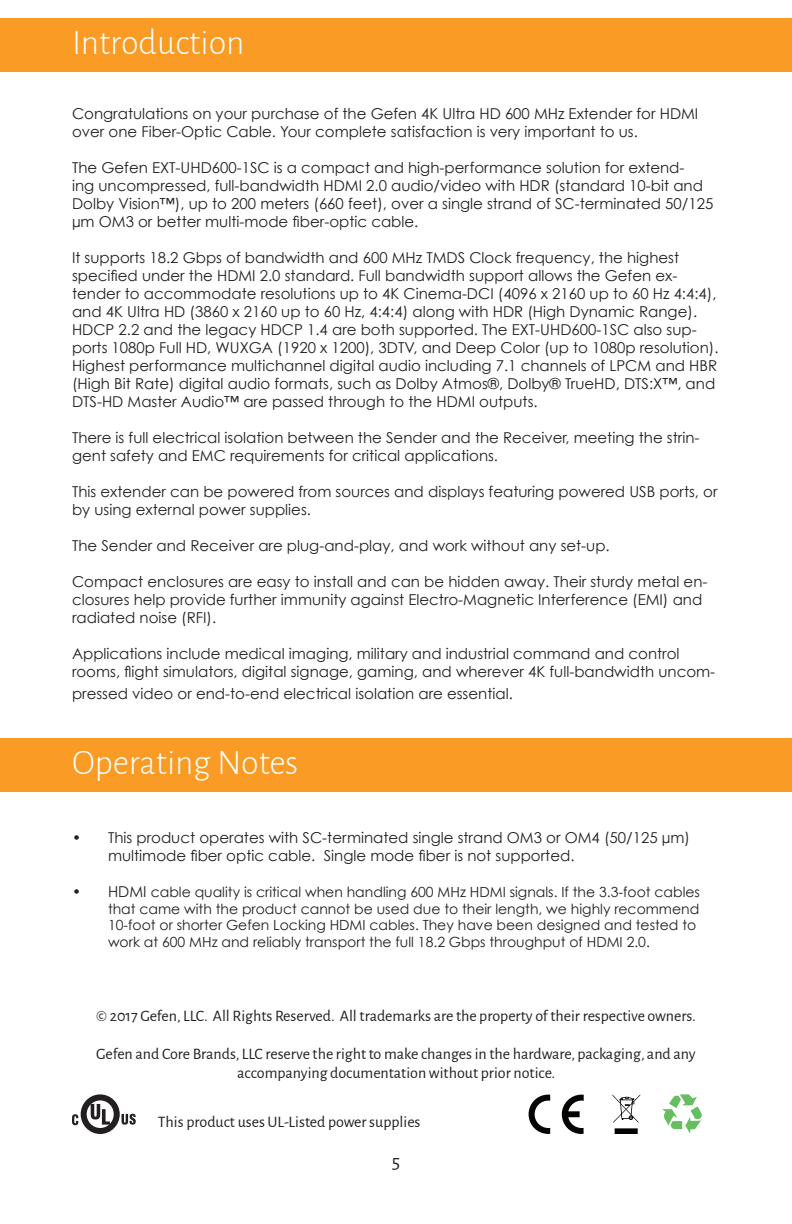
<style>
.page{position:relative;width:792px;height:1224px;background:#fff}
.page>*{position:absolute;margin:0;border:0;box-sizing:border-box;transform-origin:0 0}
.Non-TOC_Page_Title{font:300 36px "Alegreya Sans";color:#fff}
.t1{font:20px "Alegreya Sans";color:#231f20}
.General_Text{font:16px/19.2px "Alegreya Sans";color:#231f20;text-align:center}
.t2{font:15px/18px "Century Gothic";color:#231f20}
.t3{font:14px/16.8px "Century Gothic";color:#231f20}
.s1{font-size:15px}
</style>
<div class="page">
<div style="left:0;top:18px;width:792px;height:54px;background:#f99b24"></div>
<div style="left:81px;top:1094px;width:39px;height:40px;border:6px solid #231f20;border-radius:50%"></div>
<svg style="left:91px;top:1104px;width:19px;height:21px"></svg>
<svg style="left:72px;top:1114px;width:6px;height:11px"></svg>
<svg style="left:122px;top:1114px;width:14px;height:11px"></svg>
<svg style="left:562px;top:1095px;width:22px;height:39px"></svg>
<svg style="left:529px;top:1095px;width:21px;height:39px"></svg>
<svg style="left:662px;top:1094px;width:40px;height:40px"></svg>
<svg style="left:612px;top:1094px;width:28px;height:40px"></svg>
<div style="left:0;top:738px;width:792px;height:54px;background:#f99b24"></div>
<p class="Non-TOC_Page_Title" style="left:72px;top:19px;width:174px">Introduction</p>
<p class="t2" style="left:72px;top:105px;width:628px">Congratulations on your purchase of the Gefen 4K Ultra HD 600 MHz Extender for HDMI over one Fiber-Optic Cable. Your complete satisfaction is very important to us.</p>
<p class="t2" style="left:72px;top:159px;width:643px">The Gefen EXT-UHD600-1SC is a compact and high-performance solution for extend-<br>ing uncompressed, full-bandwidth HDMI 2.0 audio/video with HDR (standard 10-bit and Dolby Vision™), up to 200 meters (660 feet), over a single strand of SC-terminated 50/125 µm OM3 or better multi-mode fiber-optic cable.</p>
<p class="t2" style="left:72px;top:249px;width:648px">It supports 18.2 Gbps of bandwidth and 600 MHz TMDS Clock frequency, the highest specified under the HDMI 2.0 standard. Full bandwidth support allows the Gefen ex&shy;tender to accommodate resolutions up to 4K Cinema-DCI (4096 x 2160 up to 60 Hz 4:4:4), and 4K Ultra HD (3860 x 2160 up to 60 Hz, 4:4:4) along with HDR (High Dynamic Range).<br>HDCP 2.2 and the legacy HDCP 1.4 are both supported. The EXT-UHD600-1SC also sup&shy;ports 1080p Full HD, WUXGA (1920 x 1200), 3DTV, and Deep Color (up to 1080p resolution).<br>Highest performance multichannel digital audio including 7.1 channels of LPCM and HBR (High Bit Rate) digital audio formats, such as Dolby Atmos®, Dolby® TrueHD, DTS:X™, and DTS-HD Master Audio™ are passed through to the HDMI outputs.</p>
<p class="t2" style="left:72px;top:429px;width:629px">There is full electrical isolation between the Sender and the Receiver, meeting the strin&shy;gent safety and EMC requirements for critical applications.</p>
<p class="t2" style="left:72px;top:483px;width:647px">This extender can be powered from sources and displays featuring powered USB ports, or by using external power supplies.</p>
<p class="t2" style="left:72px;top:537px;width:539px">The Sender and Receiver are plug-and-play, and work without any set-up.</p>
<p class="t2" style="left:72px;top:573px;width:637px">Compact enclosures are easy to install and can be hidden away. Their sturdy metal en&shy;closures help provide further immunity against Electro-Magnetic Interference (EMI) and radiated noise (RFI).</p>
<p class="t2" style="left:72px;top:645px;width:645px">Applications include medical imaging, military and industrial command and control rooms, flight simulators, digital signage, gaming, and wherever 4K full-bandwidth uncom-</p>
<p class="t2" style="left:72px;top:684px;width:442px">pressed video or end-to-end electrical isolation are essential.</p>
<p class="Non-TOC_Page_Title" style="left:72px;top:739px;width:228px">Operating Notes</p>
<p class="t2" style="left:108px;top:828px;width:584px;text-indent:-36px">• This product operates with SC-terminated single strand OM3 or OM4 (50/125 μm) multimode fiber optic cable. Single mode fiber is not supported.</p>
<p class="t3" style="left:108px;top:883px;width:594px;text-indent:-36px"><span class="s1">• HDMI</span> cable quality is critical when handling 600 MHz HDMI signals. If the 3.3-foot cables that came with the product cannot be used due to their length, we highly recommend 10-foot or shorter Gefen Locking HDMI cables. They have been designed and tested to work at 600 MHz and reliably transport the full 18.2 Gbps throughput of HDMI 2.0.</p>
<p class="General_Text" style="left:96px;top:1005px;width:601px">© 2017 Gefen, LLC. All Rights Reserved. All trademarks are the property of their respective owners.</p>
<p class="General_Text" style="left:96px;top:1044px;width:601px">Gefen and Core Brands, LLC reserve the right to make changes in the hardware, packaging, and any accompanying documentation without prior notice.</p>
<p class="General_Text" style="left:158px;top:1111px;width:264px">This product uses UL-Listed power supplies</p>
<h2 class="t1" style="left:392px;top:1148px;width:10px">5</h2>
</div>
